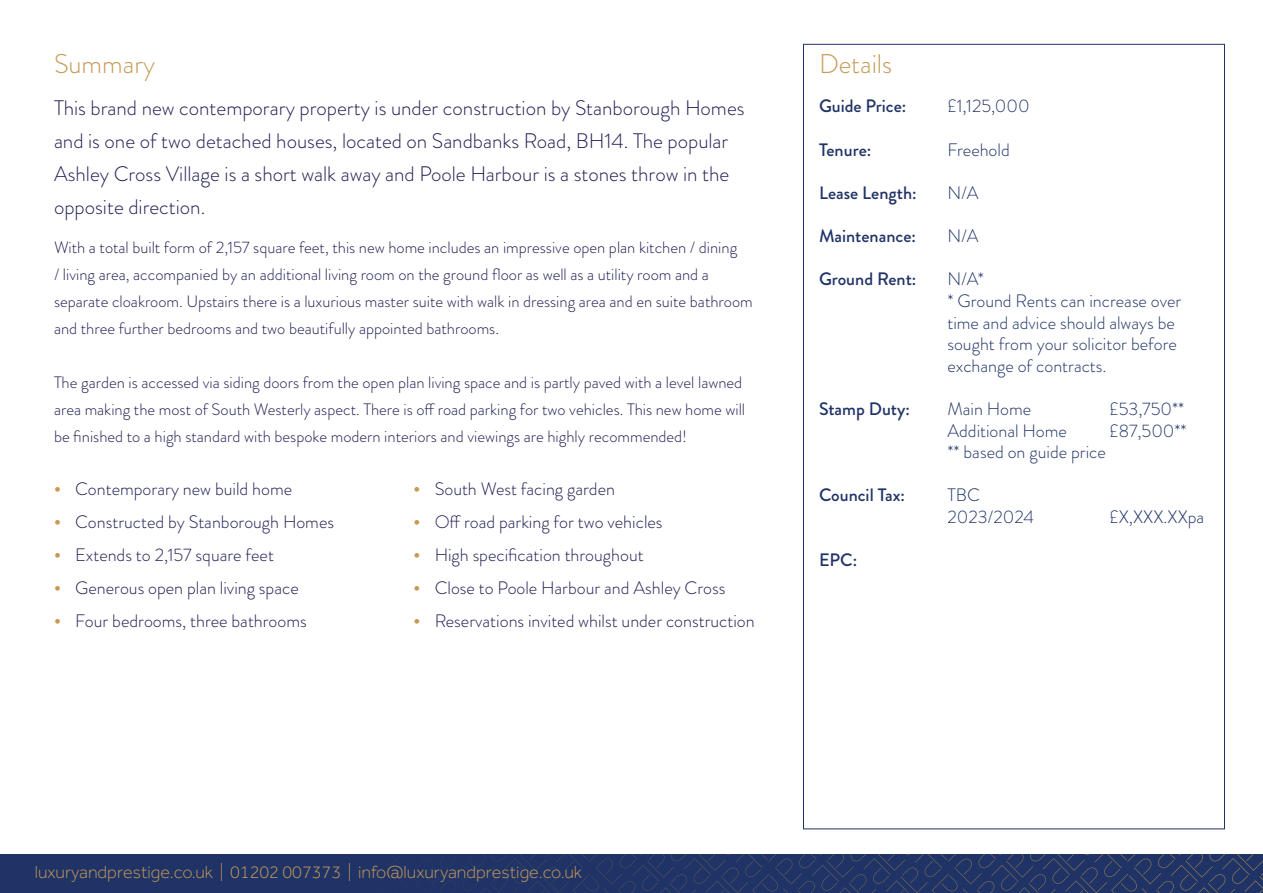
<style>
.page{position:relative;width:1263px;height:893px;background:#fff}
.page>*{position:absolute;margin:0;border:0;box-sizing:border-box;transform-origin:0 0}
.t1{font:300 27px "Brandon Grotesque";color:#c69a57}
.t2{font:300 21px/33px "Brandon Grotesque";color:#211e52}
.t3{font:300 18px "Brandon Grotesque";color:#211e52}
.t4{font:300 18px/21.6px "Brandon Grotesque";color:#203366}
.t5{font:500 18px "Brandon Grotesque";color:#203366}
.t6{font:300 18px "Effra";color:#c69a57}
.t7{font:300 16.5px/27px "Brandon Grotesque";color:#211e52}
.s1{font-weight:700;color:#c79a53}
</style>
<div class="page">
<div style="left:0;top:855px;width:1263px;height:38px;background:#203366"></div>
<svg style="left:432px;top:855px;width:831px;height:38px"></svg>
<h1 class="t1" style="left:54px;top:45px;width:103px">Summary</h1>
<h1 class="t1" style="left:819px;top:45px;width:75px">Details</h1>
<p class="t2" style="left:54px;top:91px;width:692px">This brand new contemporary property is under construction by Stanborough Homes and is one of two detached houses, located on Sandbanks Road, BH14. The popular Ashley Cross Village is a short walk away and Poole Harbour is a stones throw in the opposite direction.</p>
<p class="t7" style="left:54px;top:234px;width:700px">With a total built form of 2,157 square feet, this new home includes an impressive open plan kitchen / dining<br>/ living area, accompanied by an additional living room on the ground floor as well as a utility room and a separate cloakroom. Upstairs there is a luxurious master suite with walk in dressing area and en suite bathroom and three further bedrooms and two beautifully appointed bathrooms.</p>
<p class="t7" style="left:54px;top:369px;width:693px">The garden is accessed via siding doors from the open plan living space and is partly paved with a level lawned area making the most of South Westerly aspect. There is off road parking for two vehicles. This new home will be finished to a high standard with bespoke modern interiors and viewings are highly recommended!</p>
<p class="t3" style="left:54px;top:477px;width:240px"><span class="s1">•</span> Contemporary new build home</p>
<p class="t3" style="left:54px;top:510px;width:282px"><span class="s1">•</span> Constructed by Stanborough Homes</p>
<p class="t3" style="left:54px;top:543px;width:221px"><span class="s1">•</span> Extends to 2,157 square feet</p>
<p class="t3" style="left:54px;top:576px;width:246px"><span class="s1">•</span> Generous open plan living space</p>
<p class="t3" style="left:54px;top:609px;width:254px"><span class="s1">•</span> Four bedrooms, three bathrooms</p>
<p class="t5" style="left:819px;top:94px;width:89px">Guide Price:</p>
<p class="t5" style="left:819px;top:137px;width:54px">Tenure:</p>
<p class="t5" style="left:819px;top:180px;width:99px">Lease Length:</p>
<p class="t5" style="left:819px;top:223px;width:98px">Maintenance:</p>
<p class="t5" style="left:819px;top:267px;width:99px">Ground Rent:</p>
<p class="t5" style="left:819px;top:396px;width:92px">Stamp Duty:</p>
<p class="t3" style="left:413px;top:477px;width:203px"><span class="s1">•</span> South West facing garden</p>
<p class="t3" style="left:413px;top:510px;width:251px"><span class="s1">•</span> Off road parking for two vehicles</p>
<p class="t3" style="left:413px;top:543px;width:232px"><span class="s1">•</span> High specification throughout</p>
<p class="t3" style="left:413px;top:576px;width:313px"><span class="s1">•</span> Close to Poole Harbour and Ashley Cross</p>
<p class="t3" style="left:413px;top:609px;width:343px"><span class="s1">•</span> Reservations invited whilst under construction</p>
<p class="t5" style="left:819px;top:483px;width:87px">Council Tax:</p>
<p class="t5" style="left:819px;top:547px;width:40px">EPC:</p>
<p class="t4" style="left:947px;top:96px;width:84px">£1,125,000</p>
<p class="t4" style="left:947px;top:139px;width:64px">Freehold</p>
<p class="t4" style="left:947px;top:182px;width:33px">N/A</p>
<p class="t4" style="left:947px;top:225px;width:33px">N/A</p>
<p class="t4" style="left:947px;top:268px;width:235px">N/A*<br>* Ground Rents can increase over time and advice should always be sought from your solicitor before exchange of contracts.</p>
<p class="t4" style="left:947px;top:398px;width:85px">Main Home</p>
<p class="t4" style="left:1109px;top:398px;width:76px">£53,750**</p>
<p class="t4" style="left:947px;top:420px;width:121px">Additional Home</p>
<p class="t4" style="left:1109px;top:420px;width:79px">£87,500**</p>
<p class="t4" style="left:947px;top:441px;width:160px">** based on guide price</p>
<p class="t4" style="left:947px;top:484px;width:88px">TBC<br>2023/2024</p>
<p class="t4" style="left:1109px;top:506px;width:96px">£X,XXX.XXpa</p>
<p class="t6" style="left:35px;top:862px;width:549px">luxuryandprestige.co.uk | 01202 007373 | info@luxuryandprestige.co.uk</p>
</div>
